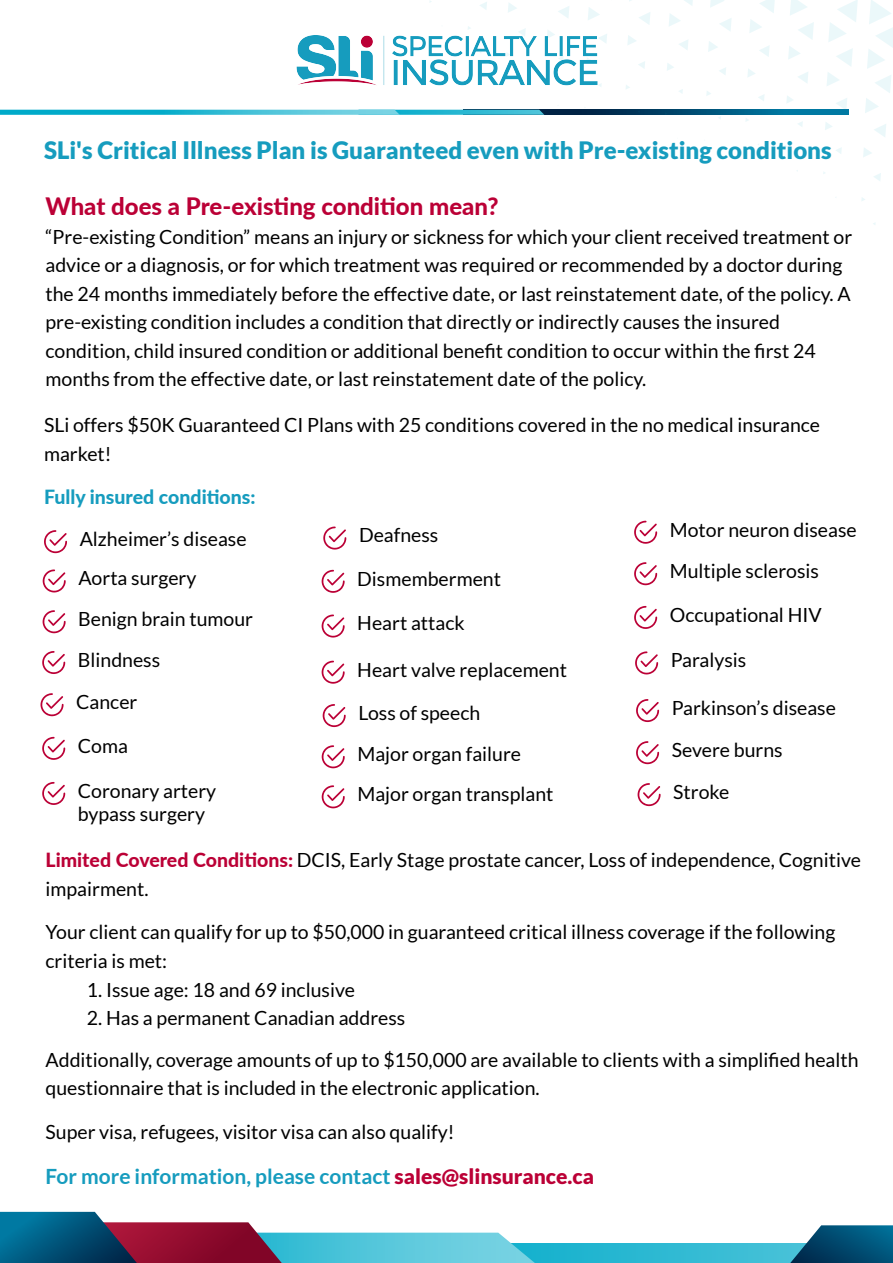
<style>
.page{position:relative;width:893px;height:1263px;background:#fff}
.page>*{position:absolute;margin:0;border:0;box-sizing:border-box;transform-origin:0 0}
.t1{font:900 24px "Lato";color:#169cbe}
.t2{font:800 24px "Lato";color:#bb0036}
.t3{font:700 21px "Lato";color:#169cbe}
.t4{font:19.5px/28.5px "Lato";color:#000}
.t5{font:800 19.5px "Lato";color:#169cbe}
.s1{font-weight:800;color:#bb0036}
.s2{font-weight:900;color:#bb0036}
</style>
<div class="page">
<svg style="left:544px;top:110px;width:305px;height:5px;background:#004e74"></svg>
<svg style="left:0;top:110px;width:544px;height:5px;background:#33b9d2"></svg>
<svg style="left:874px;top:173px;width:7px;height:8px"></svg>
<svg style="left:863px;top:148px;width:9px;height:9px"></svg>
<svg style="left:836px;top:147px;width:6px;height:7px"></svg>
<svg style="left:874px;top:124px;width:12px;height:13px"></svg>
<svg style="left:825px;top:122px;width:7px;height:8px"></svg>
<svg style="left:798px;top:121px;width:5px;height:6px"></svg>
<svg style="left:835px;top:98px;width:12px;height:13px"></svg>
<svg style="left:786px;top:96px;width:7px;height:7px"></svg>
<svg style="left:758px;top:95px;width:6px;height:6px"></svg>
<svg style="left:706px;top:91px;width:5px;height:5px"></svg>
<svg style="left:798px;top:72px;width:10px;height:11px"></svg>
<svg style="left:747px;top:69px;width:8px;height:8px"></svg>
<svg style="left:719px;top:67px;width:7px;height:8px"></svg>
<svg style="left:667px;top:63px;width:7px;height:8px"></svg>
<svg style="left:638px;top:61px;width:7px;height:8px"></svg>
<svg style="left:827px;top:48px;width:26px;height:38px"></svg>
<svg style="left:788px;top:46px;width:12px;height:13px"></svg>
<svg style="left:759px;top:46px;width:11px;height:11px"></svg>
<svg style="left:708px;top:41px;width:10px;height:11px"></svg>
<svg style="left:679px;top:40px;width:9px;height:10px"></svg>
<svg style="left:627px;top:35px;width:9px;height:10px"></svg>
<svg style="left:602px;top:34px;width:5px;height:9px"></svg>
<svg style="left:798px;top:22px;width:16px;height:18px"></svg>
<svg style="left:749px;top:19px;width:13px;height:14px"></svg>
<svg style="left:720px;top:18px;width:12px;height:13px"></svg>
<svg style="left:669px;top:14px;width:12px;height:12px"></svg>
<svg style="left:639px;top:12px;width:11px;height:12px"></svg>
<svg style="left:588px;top:7px;width:12px;height:13px"></svg>
<svg style="left:558px;top:6px;width:11px;height:12px"></svg>
<svg style="left:508px;top:3px;width:9px;height:9px"></svg>
<svg style="left:480px;top:2px;width:7px;height:8px"></svg>
<svg style="left:828px;top:0;width:30px;height:42px"></svg>
<svg style="left:790px;top:0;width:17px;height:15px"></svg>
<svg style="left:760px;top:0;width:15px;height:13px"></svg>
<svg style="left:710px;top:0;width:14px;height:7px"></svg>
<svg style="left:684px;top:0;width:9px;height:6px"></svg>
<svg style="left:865px;top:0;width:28px;height:113px"></svg>
<svg style="left:535px;top:1243px;width:255px;height:20px;background:#2eb9d2"></svg>
<svg style="left:0;top:1212px;width:535px;height:51px"></svg>
<svg style="left:790px;top:1225px;width:103px;height:38px;background:#216586"></svg>
<svg style="left:44px;top:530px;width:23px;height:23px"></svg>
<svg style="left:43px;top:569px;width:23px;height:23px"></svg>
<svg style="left:43px;top:610px;width:23px;height:23px"></svg>
<svg style="left:42px;top:651px;width:23px;height:23px"></svg>
<svg style="left:41px;top:693px;width:23px;height:23px"></svg>
<svg style="left:42px;top:737px;width:23px;height:23px"></svg>
<svg style="left:42px;top:782px;width:23px;height:23px"></svg>
<svg style="left:323px;top:526px;width:23px;height:23px"></svg>
<svg style="left:322px;top:570px;width:23px;height:23px"></svg>
<svg style="left:322px;top:614px;width:23px;height:23px"></svg>
<svg style="left:322px;top:661px;width:23px;height:23px"></svg>
<svg style="left:322px;top:745px;width:23px;height:23px"></svg>
<svg style="left:322px;top:785px;width:23px;height:23px"></svg>
<svg style="left:634px;top:521px;width:23px;height:23px"></svg>
<svg style="left:634px;top:562px;width:23px;height:23px"></svg>
<svg style="left:323px;top:704px;width:23px;height:23px"></svg>
<svg style="left:634px;top:606px;width:23px;height:23px"></svg>
<svg style="left:635px;top:651px;width:23px;height:23px"></svg>
<svg style="left:636px;top:699px;width:23px;height:23px"></svg>
<svg style="left:636px;top:741px;width:23px;height:23px"></svg>
<svg style="left:638px;top:783px;width:23px;height:23px"></svg>
<img style="left:296px;top:30px;width:306px;height:57px">
<p class="t1" style="left:44px;top:136px;width:789px">SLi's Critical Illness Plan is Guaranteed even with Pre-existing conditions</p>
<p class="t2" style="left:46px;top:189px;width:455px">What does a Pre-existing condition mean?</p>
<p class="t4" style="left:46px;top:222px;width:808px">“Pre-existing Condition” means an injury or sickness for which your client received treatment or advice or a diagnosis, or for which treatment was required or recommended by a doctor during the 24 months immediately before the effective date, or last reinstatement date, of the policy. A pre-existing condition includes a condition that directly or indirectly causes the insured condition, child insured condition or additional benefit condition to occur within the first 24 months from the effective date, or last reinstatement date of the policy.</p>
<p class="t4" style="left:44px;top:410px;width:778px">SLi offers $50K Guaranteed CI Plans with 25 conditions covered in the no medical insurance market!</p>
<p class="t5" style="left:44px;top:482px;width:213px">Fully insured conditions:</p>
<p class="t4" style="left:76px;top:518px;width:178px;line-height:40.8px">Alzheimer’s disease<br>Aorta surgery<br>Benign brain tumour<br>Blindness<br>Cancer</p>
<p class="t4" style="left:78px;top:731px;width:52px">Coma</p>
<p class="t4" style="left:78px;top:779px;width:140px;line-height:23.4px">Coronary artery bypass surgery</p>
<p class="t4" style="left:359px;top:521px;width:81px">Deafness</p>
<p class="t4" style="left:357px;top:564px;width:145px">Dismemberment</p>
<p class="t4" style="left:357px;top:609px;width:109px">Heart attack</p>
<p class="t4" style="left:357px;top:655px;width:211px">Heart valve replacement</p>
<p class="t4" style="left:358px;top:698px;width:123px">Loss of speech</p>
<p class="t4" style="left:357px;top:734px;width:198px;line-height:40px">Major organ failure<br>Major organ transplant</p>
<p class="t4" style="left:670px;top:509px;width:188px;line-height:41.5px">Motor neuron disease<br>Multiple sclerosis</p>
<p class="t4" style="left:670px;top:600px;width:153px">Occupational HIV</p>
<p class="t4" style="left:671px;top:646px;width:77px">Paralysis</p>
<p class="t4" style="left:672px;top:687px;width:166px;line-height:42px">Parkinson’s disease<br>Severe burns<br>Stroke</p>
<p class="t4" style="left:46px;top:846px;width:817px"><span class="s1">Limited Covered Conditions:</span> DCIS, Early Stage prostate cancer, Loss of independence, Cognitive impairment.</p>
<p class="t4" style="left:46px;top:918px;width:791px">Your client can qualify for up to $50,000 in guaranteed critical illness coverage if the following criteria is met:</p>
<p class="t4" style="left:87px;top:975px;width:270px">1. Issue age: 18 and 69 inclusive</p>
<p class="t4" style="left:87px;top:1003px;width:320px">2. Has a permanent Canadian address</p>
<p class="t4" style="left:46px;top:1045px;width:815px">Additionally, coverage amounts of up to $150,000 are available to clients with a simplified health questionnaire that is included in the electronic application.</p>
<p class="t4" style="left:46px;top:1118px;width:410px">Super visa, refugees, visitor visa can also qualify!</p>
<p class="t3" style="left:46px;top:1164px;width:550px">For more information, please contact <span class="s2">sales@slinsurance.ca</span></p>
</div>
